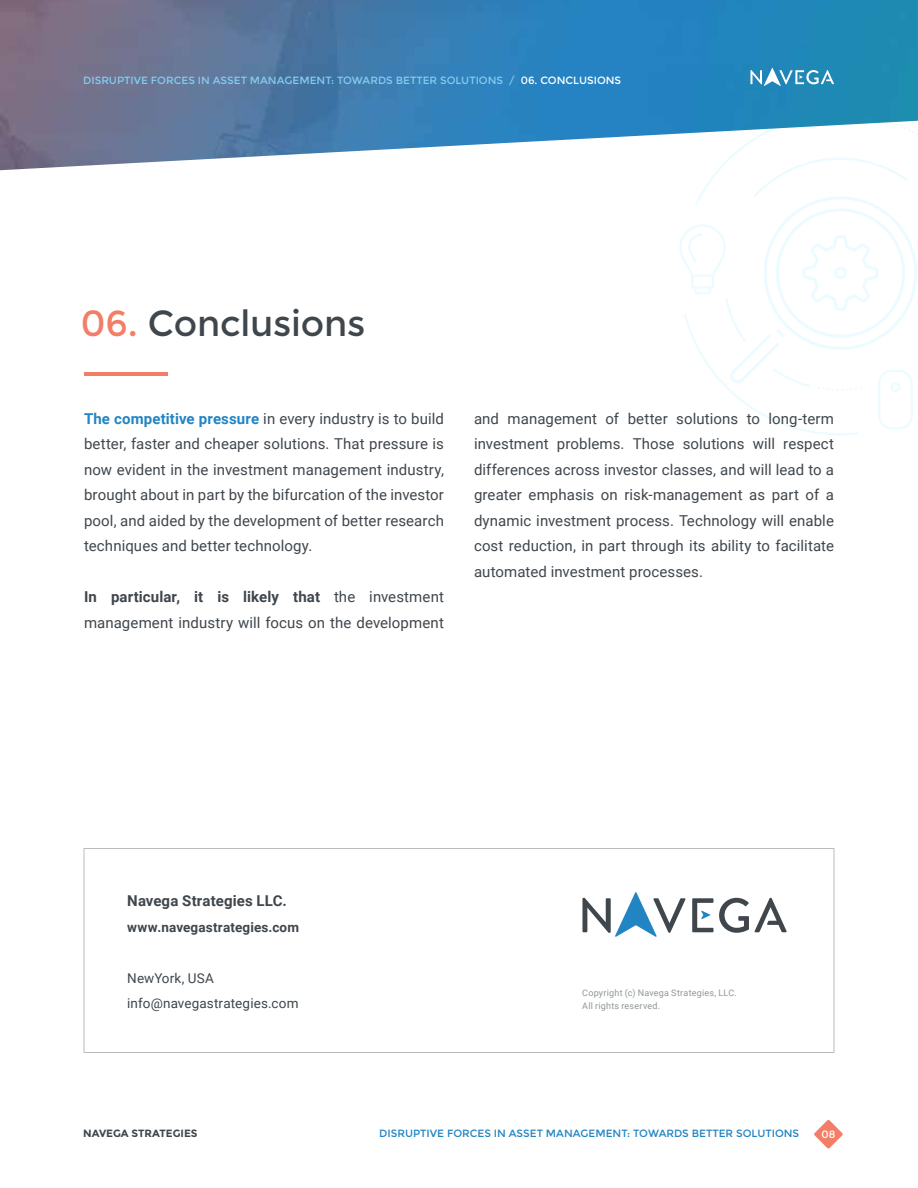
<style>
.page{position:relative;width:918px;height:1188px;background:#fff}
.page>*{position:absolute;margin:0;border:0;box-sizing:border-box;transform-origin:0 0}
.t1{font:36px "Montserrat";letter-spacing:-.005em;color:#3f464c}
.t2{font:15px/25.5px "Roboto";letter-spacing:.005em;color:#3f464c;text-align:justify}
.t3{font:700 15px "Roboto";letter-spacing:.01em;color:#3f464c}
.t4{font:13.5px/25.5px "Roboto";letter-spacing:.01em;color:#3f464c}
.t5{font:700 13.5px "Roboto";letter-spacing:.015em;color:#3f464c}
.t6{font:10.5px "Montserrat";color:#83cbf0}
.t7{font:10.5px "Montserrat";color:#2285c3}
.t8{font:700 10.5px "Montserrat";color:#3f464c}
.t9{font:10.5px "Montserrat";color:#fff}
.t10{font:9px/12.8px "Roboto";letter-spacing:.025em;color:#919598}
.s1{color:#fff}
.s2{color:#f37d67}
.s3{font-weight:700;color:#2285c3}
.s4{font-weight:700}
</style>
<div class="page">
<svg style="left:679px;top:170px;width:239px;height:265px"></svg>
<svg style="left:814px;top:1120px;width:29px;height:29px"></svg>
<hr style="left:84px;top:372px;width:84px;height:4px;background:#f37d67">
<img style="left:0;top:0;width:918px;height:170px">
<svg style="left:750px;top:68px;width:84px;height:18px"></svg>
<svg style="left:582px;top:892px;width:104px;height:45px"></svg>
<svg style="left:692px;top:898px;width:95px;height:35px"></svg>
<div style="left:84px;top:848px;width:750px;height:205px;border:1px solid #babbbd"></div>
<p class="t6" style="left:83px;top:74px;width:540px">DISRUPTIVE FORCES IN ASSET MANAGEMENT: TOWARDS BETTER SOLUTIONS / <span class="s1">06. CONCLUSIONS</span></p>
<h1 class="t1" style="left:81px;top:303px;width:286px"><span class="s2">06.</span> Conclusions</h1>
<p class="t2" style="left:84px;top:405px;width:362px"><span class="s3">The competitive pressure</span> in every industry is to build better, faster and cheaper solutions. That pressure is now evident in the investment management industry, brought about in part by the bifurcation of the investor pool, and aided by the development of better research techniques and better technology.</p>
<p class="t2" style="left:84px;top:584px;width:362px"><span class="s4">In particular, it is likely that</span> the investment management industry will focus on the development</p>
<p class="t2" style="left:474px;top:405px;width:362px">and management of better solutions to long-term investment problems. Those solutions will respect differences across investor classes, and will lead to a greater emphasis on risk-management as part of a dynamic investment process. Technology will enable cost reduction, in part through its ability to facilitate automated investment processes.</p>
<p class="t3" style="left:127px;top:890px;width:161px">Navega Strategies LLC.</p>
<p class="t5" style="left:127px;top:917px;width:173px">www.navegastrategies.com</p>
<p class="t4" style="left:127px;top:964px;width:173px">NewYork, USA info@navegastrategies.com</p>
<p class="t10" style="left:582px;top:986px;width:156px">Copyright (c) Navega Strategies, LLC.<br>All rights reserved.</p>
<p class="t8" style="left:83px;top:1127px;width:116px">NAVEGA STRATEGIES</p>
<p class="t7" style="left:379px;top:1127px;width:421px">DISRUPTIVE FORCES IN ASSET MANAGEMENT: TOWARDS BETTER SOLUTIONS</p>
<p class="t9" style="left:821px;top:1128px;width:15px">08</p>
</div>
